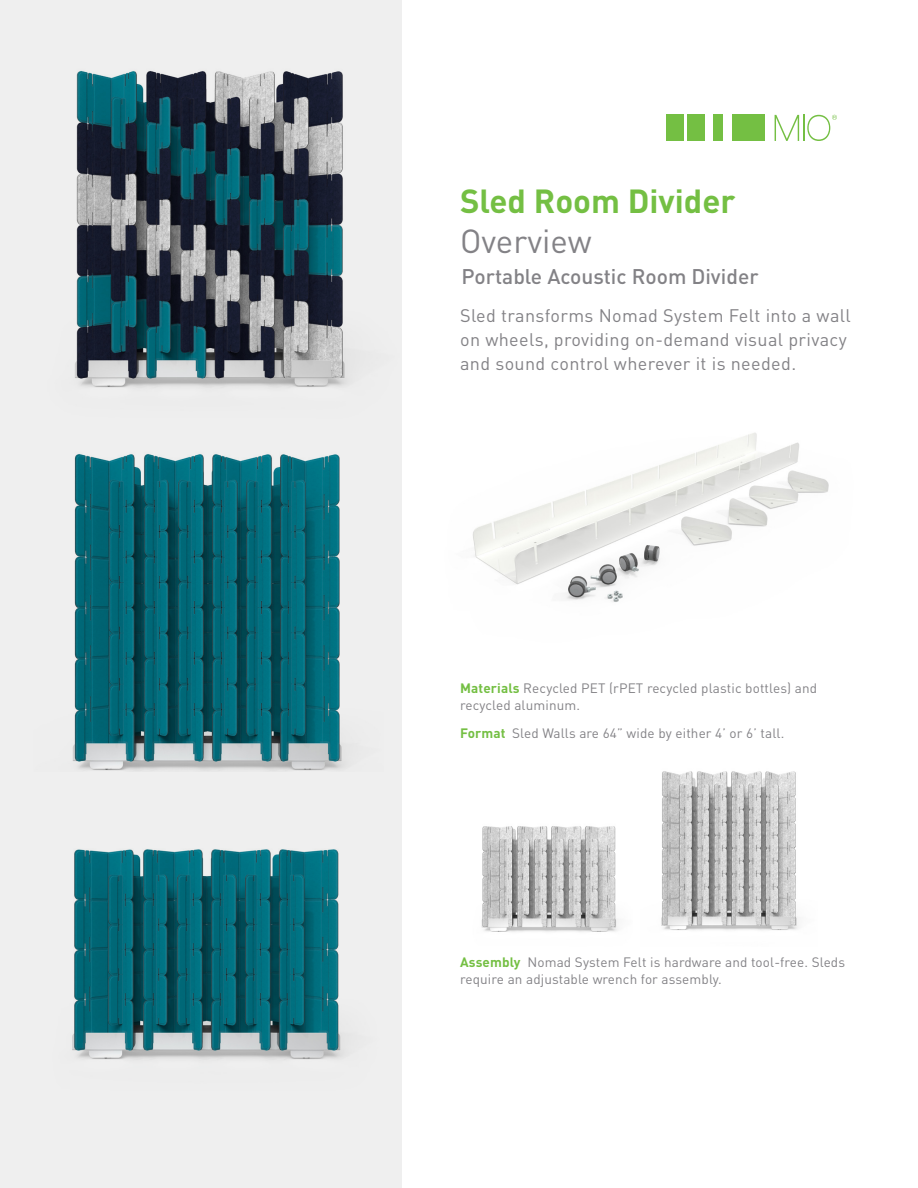
<style>
.page{position:relative;width:918px;height:1188px;background:#fff}
.page>*{position:absolute;margin:0;border:0;box-sizing:border-box;transform-origin:0 0}
.t1{font:700 33px "DIN Pro";color:#74bf43}
.t2{font:33px "DIN Pro";color:#838286}
.t3{font:500 21px "DIN Pro";color:#838286}
.t4{font:18px/24px "DIN Pro";letter-spacing:.02em;color:#838286}
.t5{font:13.5px/16.5px "DIN Pro";letter-spacing:.01em;color:#838286}
.s1{font-weight:700;color:#74bf43}
</style>
<div class="page">
<div style="left:0;top:0;width:402px;height:421px;background:#efefef"></div>
<img style="left:75px;top:71px;width:274px;height:317px">
<div style="left:0;top:421px;width:402px;height:420px;background:#efefef"></div>
<img style="left:72px;top:454px;width:275px;height:317px">
<div style="left:0;top:772px;width:402px;height:416px;background:#efefef"></div>
<img style="left:72px;top:849px;width:273px;height:211px">
<div style="left:732px;top:115px;width:33px;height:26px;background:#74bf43"></div>
<div style="left:666px;top:115px;width:17px;height:26px;background:#74bf43"></div>
<div style="left:687px;top:115px;width:17px;height:26px;background:#74bf43"></div>
<div style="left:713px;top:115px;width:10px;height:26px;background:#74bf43"></div>
<svg style="left:775px;top:115px;width:62px;height:26px"></svg>
<img style="left:473px;top:432px;width:356px;height:170px">
<img style="left:481px;top:826px;width:137px;height:106px">
<img style="left:661px;top:771px;width:138px;height:159px">
<p class="t1" style="left:460px;top:179px;width:277px">Sled Room Divider</p>
<p class="t2" style="left:460px;top:218px;width:133px">Overview</p>
<p class="t3" style="left:462px;top:262px;width:298px">Portable Acoustic Room Divider</p>
<p class="t4" style="left:460px;top:303px;width:392px">Sled transforms Nomad System Felt into a wall on wheels, providing on-demand visual privacy and sound control wherever it is needed.</p>
<p class="t5" style="left:460px;top:679px;width:359px"><span class="s1">Materials</span> Recycled PET (rPET recycled plastic bottles) and recycled aluminum.</p>
<p class="t5" style="left:460px;top:724px;width:326px"><span class="s1">Format</span> Sled Walls are 64” wide by either 4’ or 6’ tall.</p>
<p class="t5" style="left:460px;top:954px;width:387px"><span class="s1">Assembly</span> Nomad System Felt is hardware and tool-free. Sleds require an adjustable wrench for assembly.</p>
</div>
